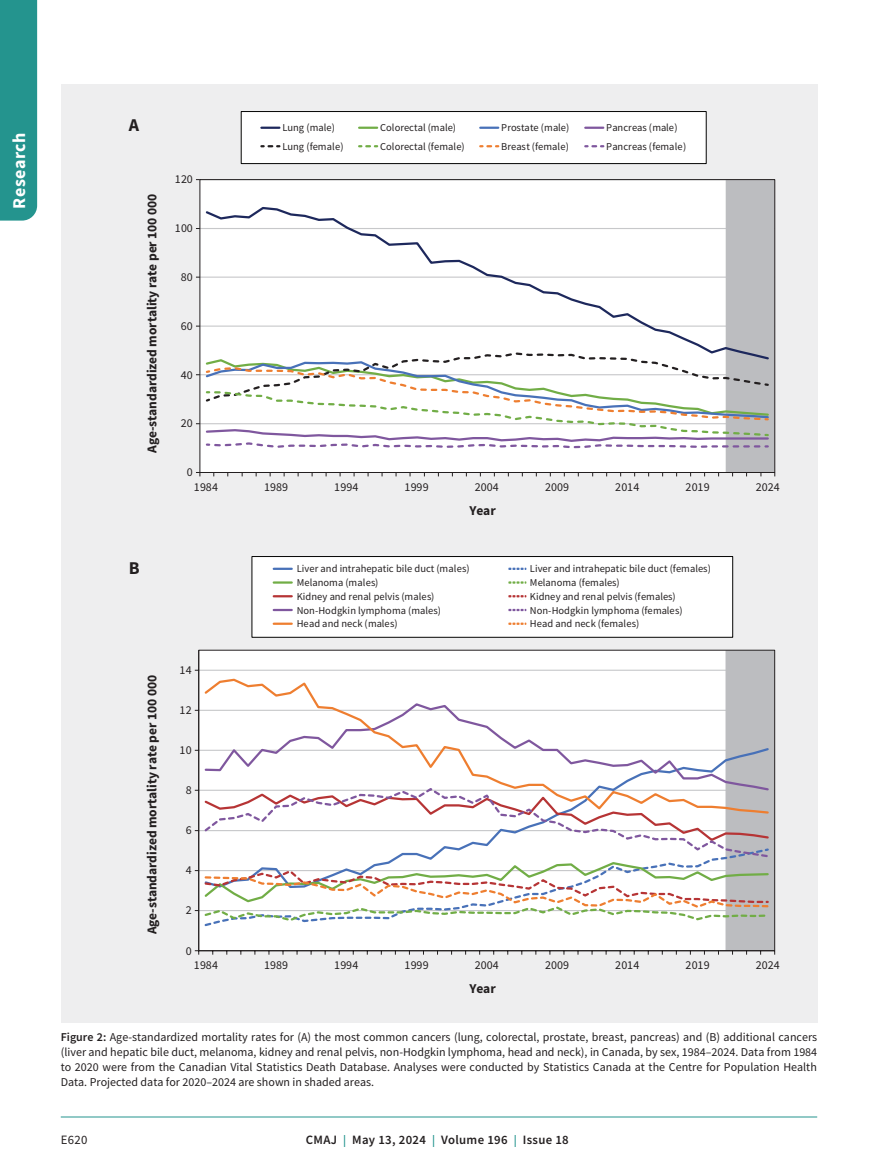
<style>
.page{position:relative;width:878px;height:1175px;background:#fff}
.page>*{position:absolute;margin:0;border:0;box-sizing:border-box;transform-origin:0 0}
.t1{font:700 18px "Source Sans Pro";letter-spacing:.025em;color:#fff}
.t2{font:700 18px "Source Sans Pro";color:#231f20}
.t3{font:700 13.5px "Source Sans Pro";letter-spacing:-.005em;color:#231f20}
.t4{font:600 12.75px "Source Sans Pro";letter-spacing:.025em;color:#231f20}
.t5{font:12.75px "Source Sans Pro";color:#231f20}
.t6{font:12px/15px "Source Sans Pro";color:#231f20;text-align:justify}
.t7{font:10.5px/13.8px "Source Sans Pro";letter-spacing:.005em;color:#231f20}
.s1{font-weight:600}
.s2{font-size:12px;color:#24948e}
</style>
<div class="page">
<div style="left:0;top:0;width:37px;height:220px;background:#24948e"></div>
<hr style="left:61px;top:1116px;width:756px;height:1px;background:#24948e">
<div style="left:61px;top:84px;width:756px;height:938px;background:#eeeeef"></div>
<svg style="left:198px;top:179px;width:577px;height:772px"></svg>
<div style="left:251px;top:556px;width:482px;height:81px;background:#fff;border:1px solid #050504"></div>
<hr style="left:274px;top:567px;width:18px;height:3px;background:#4871b8">
<svg style="left:274px;top:581px;width:18px;height:2px"></svg>
<svg style="left:274px;top:595px;width:18px;height:2px"></svg>
<svg style="left:274px;top:609px;width:18px;height:2px"></svg>
<hr style="left:274px;top:622px;width:18px;height:3px;background:#ee7e30">
<svg style="left:508px;top:567px;width:18px;height:3px"></svg>
<svg style="left:508px;top:581px;width:18px;height:2px"></svg>
<svg style="left:508px;top:595px;width:18px;height:2px"></svg>
<svg style="left:508px;top:609px;width:18px;height:2px"></svg>
<svg style="left:508px;top:622px;width:18px;height:3px"></svg>
<div style="left:241px;top:111px;width:465px;height:53px;background:#fff;border:1px solid #050504"></div>
<svg style="left:261px;top:127px;width:18px;height:2px"></svg>
<svg style="left:359px;top:127px;width:18px;height:2px"></svg>
<svg style="left:480px;top:127px;width:18px;height:2px"></svg>
<svg style="left:585px;top:127px;width:18px;height:2px"></svg>
<svg style="left:261px;top:145px;width:18px;height:2px"></svg>
<svg style="left:359px;top:145px;width:18px;height:2px"></svg>
<svg style="left:480px;top:145px;width:18px;height:2px"></svg>
<svg style="left:585px;top:145px;width:18px;height:2px"></svg>
<h1 class="t1" style="left:7px;top:208px;width:78px;rotate:-90deg">Research</h1>
<h1 class="t2" style="left:129px;top:113px;width:12px">A</h1>
<p class="t3" style="left:143px;top:453px;width:261px;rotate:-90deg">Age-standardized mortality rate per 100 000</p>
<p class="t6" style="left:175px;top:172px;width:19px">120</p>
<p class="t6" style="left:175px;top:221px;width:19px">100</p>
<p class="t6" style="left:181px;top:269px;width:14px">80</p>
<p class="t6" style="left:181px;top:318px;width:14px">60</p>
<p class="t6" style="left:181px;top:367px;width:14px">40</p>
<p class="t6" style="left:181px;top:416px;width:14px">20</p>
<p class="t6" style="left:187px;top:465px;width:7px">0</p>
<p class="t7" style="left:282px;top:121px;width:54px">Lung (male)</p>
<p class="t7" style="left:380px;top:121px;width:77px">Colorectal (male)</p>
<p class="t7" style="left:501px;top:121px;width:70px">Prostate (male)</p>
<p class="t7" style="left:606px;top:121px;width:73px">Pancreas (male)</p>
<p class="t7" style="left:282px;top:139px;width:63px">Lung (female)</p>
<p class="t7" style="left:380px;top:139px;width:86px">Colorectal (female)</p>
<p class="t7" style="left:501px;top:139px;width:69px">Breast (female)</p>
<p class="t7" style="left:606px;top:139px;width:81px">Pancreas (female)</p>
<p class="t6" style="left:194px;top:479px;width:26px">1984</p>
<p class="t6" style="left:264px;top:479px;width:26px">1989</p>
<p class="t6" style="left:334px;top:479px;width:26px">1994</p>
<p class="t6" style="left:404px;top:479px;width:26px">1999</p>
<p class="t6" style="left:475px;top:479px;width:26px">2004</p>
<p class="t6" style="left:545px;top:479px;width:26px">2009</p>
<p class="t6" style="left:615px;top:479px;width:26px">2014</p>
<p class="t6" style="left:685px;top:479px;width:26px">2019</p>
<p class="t6" style="left:755px;top:479px;width:26px">2024</p>
<p class="t3" style="left:469px;top:501px;width:28px">Year</p>
<h1 class="t2" style="left:129px;top:556px;width:12px">B</h1>
<p class="t3" style="left:143px;top:934px;width:261px;rotate:-90deg">Age-standardized mortality rate per 100 000</p>
<p class="t6" style="left:180px;top:662px;width:14px">14</p>
<p class="t6" style="left:180px;top:702px;width:14px">12</p>
<p class="t6" style="left:180px;top:742px;width:14px">10</p>
<p class="t6" style="left:186px;top:782px;width:7px">8</p>
<p class="t6" style="left:186px;top:822px;width:7px">6</p>
<p class="t6" style="left:186px;top:862px;width:7px">4</p>
<p class="t6" style="left:186px;top:902px;width:7px">2</p>
<p class="t6" style="left:186px;top:943px;width:7px">0</p>
<p class="t7" style="left:297px;top:561px;width:174px">Liver and intrahepatic bile duct (males)<br>Melanoma (males)<br>Kidney and renal pelvis (males)<br>Non-Hodgkin lymphoma (males)<br>Head and neck (males)</p>
<p class="t7" style="left:530px;top:561px;width:182px">Liver and intrahepatic bile duct (females)<br>Melanoma (females)<br>Kidney and renal pelvis (females)<br>Non-Hodgkin lymphoma (females)<br>Head and neck (females)</p>
<p class="t6" style="left:194px;top:957px;width:26px">1984</p>
<p class="t6" style="left:264px;top:957px;width:26px">1989</p>
<p class="t6" style="left:334px;top:957px;width:26px">1994</p>
<p class="t6" style="left:404px;top:957px;width:26px">1999</p>
<p class="t6" style="left:475px;top:957px;width:26px">2004</p>
<p class="t6" style="left:545px;top:957px;width:26px">2009</p>
<p class="t6" style="left:615px;top:957px;width:26px">2014</p>
<p class="t6" style="left:685px;top:957px;width:26px">2019</p>
<p class="t6" style="left:755px;top:957px;width:26px">2024</p>
<p class="t3" style="left:469px;top:979px;width:28px">Year</p>
<p class="t6" style="left:61px;top:1029px;width:758px"><span class="s1">Figure 2:</span> Age-standardized mortality rates for (A) the most common cancers (lung, colorectal, prostate, breast, pancreas) and (B) additional cancers (liver and hepatic bile duct, melanoma, kidney and renal pelvis, non-Hodgkin lymphoma, head and neck), in Canada, by sex, 1984–2024. Data from 1984 to 2020 were from the Canadian Vital Statistics Death Database. Analyses were conducted by Statistics Canada at the Centre for Population Health Data. Projected data for 2020–2024 are shown in shaded areas.</p>
<p class="t5" style="left:61px;top:1132px;width:28px">E620</p>
<p class="t4" style="left:306px;top:1131px;width:264px">CMAJ <span class="s2">|</span> May 13, 2024 <span class="s2">|</span> Volume 196 <span class="s2">|</span> Issue 18</p>
</div>
